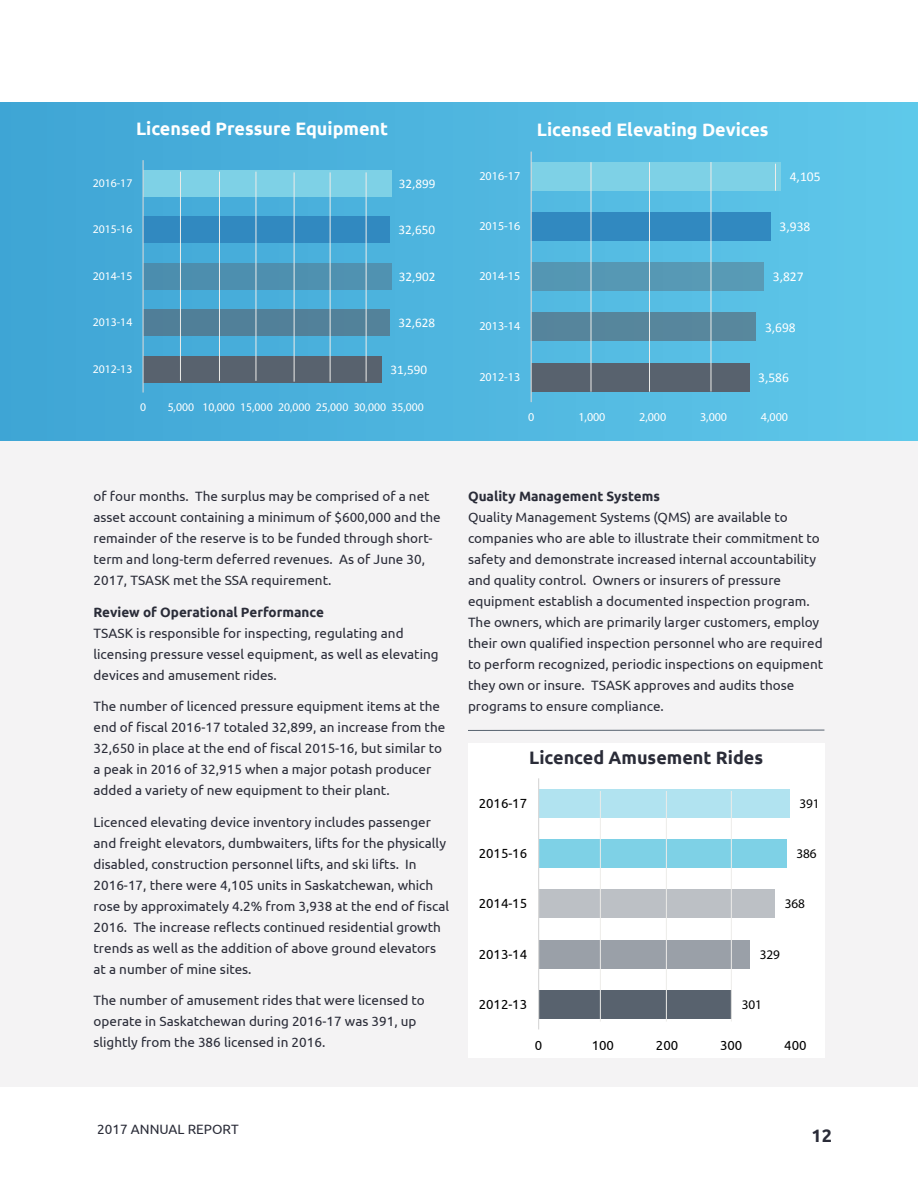
<style>
.page{position:relative;width:918px;height:1188px;background:#fff}
.page>*{position:absolute;margin:0;border:0;box-sizing:border-box;transform-origin:0 0}
.t1{font:700 18px "Ubuntu";color:#fff}
.t2{font:700 18px "Ubuntu";color:#2a2c38}
.t3{font:13.5px/21px "Ubuntu";color:#2a2c38}
.t4{font:700 13.5px "Ubuntu";letter-spacing:-.005em;color:#2a2c38}
.t5{font:13.5px "Calibri";color:#fff}
.t6{font:13.2px "Ubuntu";letter-spacing:.005em;color:#000}
.t7{font:13.2px "Calibri";color:#fff}
.t8{font:13.2px "Myriad Pro";letter-spacing:-.005em;color:#000}
.t9{font:12px "Myriad Pro";letter-spacing:-.005em;color:#fff}
.t10{font:11.7px "Myriad Pro";letter-spacing:-.005em;color:#fff}
</style>
<div class="page">
<div style="left:0;top:102px;width:918px;height:984px;background:#f4f3f4"></div>
<div style="left:0;top:102px;width:918px;height:338px;background:linear-gradient(to right,#3fa4d4,#60c7e9)"></div>
<div style="left:143px;top:356px;width:239px;height:27px;background:#58626e"></div>
<div style="left:143px;top:309px;width:247px;height:27px;background:#518099"></div>
<div style="left:143px;top:263px;width:249px;height:27px;background:#4e8faf"></div>
<div style="left:143px;top:217px;width:247px;height:26px;background:#3189c0"></div>
<div style="left:143px;top:170px;width:249px;height:27px;background:#7ed1e6"></div>
<hr style="left:143px;top:160px;width:1px;height:233px;background:#d9d9d9">
<div style="left:531px;top:363px;width:218px;height:28px;background:#58626e"></div>
<div style="left:531px;top:313px;width:225px;height:28px;background:#57869c"></div>
<div style="left:531px;top:262px;width:233px;height:29px;background:#5698b4"></div>
<div style="left:531px;top:212px;width:240px;height:29px;background:#3189c0"></div>
<div style="left:531px;top:162px;width:250px;height:29px;background:#7ed1e6"></div>
<hr style="left:531px;top:152px;width:1px;height:250px;background:#d9d9d9">
<svg style="left:775px;top:164px;width:1px;height:27px"></svg>
<div style="left:468px;top:743px;width:356px;height:315px;background:#fff"></div>
<div style="left:539px;top:990px;width:193px;height:29px;background:#58626e"></div>
<div style="left:539px;top:940px;width:211px;height:29px;background:#9aa0a8"></div>
<div style="left:539px;top:890px;width:236px;height:28px;background:#bcc0c5"></div>
<div style="left:539px;top:839px;width:247px;height:29px;background:#7ed1e6"></div>
<div style="left:539px;top:789px;width:251px;height:29px;background:#b1e3f0"></div>
<hr style="left:538px;top:778px;width:1px;height:251px;background:#d9d9d9">
<hr style="left:468px;top:730px;width:356px;height:1px;background:#55616e">
<hr style="left:600px;top:791px;width:1px;height:231px;background:#edece9">
<hr style="left:666px;top:791px;width:1px;height:231px;background:#edece9">
<hr style="left:731px;top:791px;width:1px;height:231px;background:#edece9">
<hr style="left:180px;top:172px;width:1px;height:209px;background:#edece9">
<hr style="left:219px;top:172px;width:1px;height:209px;background:#edece9">
<hr style="left:256px;top:172px;width:1px;height:209px;background:#edece9">
<hr style="left:294px;top:172px;width:1px;height:210px;background:#edece9">
<hr style="left:330px;top:172px;width:1px;height:210px;background:#edece9">
<hr style="left:366px;top:172px;width:1px;height:210px;background:#edece9">
<hr style="left:711px;top:162px;width:1px;height:230px;background:#edece9">
<hr style="left:591px;top:162px;width:1px;height:230px;background:#edece9">
<hr style="left:649px;top:162px;width:1px;height:230px;background:#edece9">
<h1 class="t1" style="left:136px;top:118px;width:254px">Licensed Pressure Equipment</h1>
<p class="t10" style="left:93px;top:176px;width:41px">2016-17</p>
<p class="t7" style="left:399px;top:175px;width:38px">32,899</p>
<p class="t10" style="left:93px;top:222px;width:41px">2015-16</p>
<p class="t7" style="left:399px;top:222px;width:38px">32,650</p>
<p class="t10" style="left:93px;top:269px;width:41px">2014-15</p>
<p class="t7" style="left:399px;top:268px;width:38px">32,902</p>
<p class="t10" style="left:93px;top:315px;width:41px">2013-14</p>
<p class="t7" style="left:398px;top:314px;width:38px">32,628</p>
<p class="t10" style="left:93px;top:362px;width:41px">2012-13</p>
<p class="t7" style="left:391px;top:361px;width:38px">31,590</p>
<p class="t10" style="left:140px;top:400px;width:8px">0</p>
<p class="t10" style="left:168px;top:400px;width:258px">5,000 10,000 15,000 20,000 25,000 30,000 35,000</p>
<h1 class="t1" style="left:537px;top:118px;width:233px">Licensed Elevating Devices</h1>
<p class="t9" style="left:479px;top:169px;width:42px">2016-17</p>
<p class="t5" style="left:790px;top:168px;width:32px">4,105</p>
<p class="t9" style="left:479px;top:219px;width:42px">2015-16</p>
<p class="t5" style="left:780px;top:218px;width:32px">3,938</p>
<p class="t9" style="left:479px;top:269px;width:42px">2014-15</p>
<p class="t5" style="left:773px;top:268px;width:32px">3,827</p>
<p class="t9" style="left:479px;top:319px;width:42px">2013-14</p>
<p class="t5" style="left:765px;top:319px;width:32px">3,698</p>
<p class="t9" style="left:479px;top:369px;width:42px">2012-13</p>
<p class="t5" style="left:758px;top:369px;width:32px">3,586</p>
<p class="t9" style="left:528px;top:410px;width:8px">0</p>
<p class="t9" style="left:578px;top:410px;width:29px">1,000</p>
<p class="t9" style="left:639px;top:410px;width:29px">2,000</p>
<p class="t9" style="left:700px;top:410px;width:29px">3,000</p>
<p class="t9" style="left:761px;top:410px;width:29px">4,000</p>
<p class="t3" style="left:94px;top:485px;width:349px">of four months. The surplus may be comprised of a net asset account containing a minimum of $600,000 and the remainder of the reserve is to be funded through short&shy;term and long-term deferred revenues. As of June 30, 2017, TSASK met the SSA requirement.</p>
<p class="t4" style="left:94px;top:604px;width:232px">Review of Operational Performance</p>
<p class="t3" style="left:94px;top:622px;width:347px">TSASK is responsible for inspecting, regulating and licensing pressure vessel equipment, as well as elevating devices and amusement rides.</p>
<p class="t3" style="left:94px;top:695px;width:353px">The number of licenced pressure equipment items at the end of fiscal 2016-17 totaled 32,899, an increase from the 32,650 in place at the end of fiscal 2015-16, but similar to a peak in 2016 of 32,915 when a major potash producer added a variety of new equipment to their plant.</p>
<p class="t3" style="left:94px;top:811px;width:357px">Licenced elevating device inventory includes passenger and freight elevators, dumbwaiters, lifts for the physically disabled, construction personnel lifts, and ski lifts. In 2016-17, there were 4,105 units in Saskatchewan, which rose by approximately 4.2% from 3,938 at the end of fiscal 2016. The increase reflects continued residential growth trends as well as the addition of above ground elevators at a number of mine sites.</p>
<p class="t3" style="left:94px;top:989px;width:333px">The number of amusement rides that were licensed to operate in Saskatchewan during 2016-17 was 391, up slightly from the 386 licensed in 2016.</p>
<p class="t4" style="left:468px;top:488px;width:193px">Quality Management Systems</p>
<p class="t3" style="left:468px;top:506px;width:357px">Quality Management Systems (QMS) are available to companies who are able to illustrate their commitment to safety and demonstrate increased internal accountability and quality control. Owners or insurers of pressure equipment establish a documented inspection program.<br>The owners, which are primarily larger customers, employ their own qualified inspection personnel who are required to perform recognized, periodic inspections on equipment they own or insure. TSASK approves and audits those programs to ensure compliance.</p>
<h1 class="t2" style="left:529px;top:746px;width:235px">Licenced Amusement Rides</h1>
<p class="t6" style="left:479px;top:795px;width:50px">2016-17</p>
<p class="t8" style="left:800px;top:795px;width:22px">391</p>
<p class="t6" style="left:479px;top:846px;width:50px">2015-16</p>
<p class="t8" style="left:796px;top:846px;width:22px">386</p>
<p class="t6" style="left:479px;top:896px;width:50px">2014-15</p>
<p class="t8" style="left:785px;top:896px;width:22px">368</p>
<p class="t6" style="left:479px;top:946px;width:50px">2013-14</p>
<p class="t8" style="left:760px;top:946px;width:22px">329</p>
<p class="t6" style="left:479px;top:996px;width:50px">2012-13</p>
<p class="t8" style="left:742px;top:996px;width:22px">301</p>
<p class="t6" style="left:535px;top:1037px;width:9px">0</p>
<p class="t6" style="left:592px;top:1037px;width:24px">100</p>
<p class="t6" style="left:656px;top:1037px;width:24px">200</p>
<p class="t6" style="left:720px;top:1037px;width:24px">300</p>
<p class="t6" style="left:784px;top:1037px;width:24px">400</p>
<p class="t3" style="left:97px;top:1118px;width:143px">2017 Annual Report</p>
<h1 class="t2" style="left:812px;top:1124px;width:22px">12</h1>
</div>
